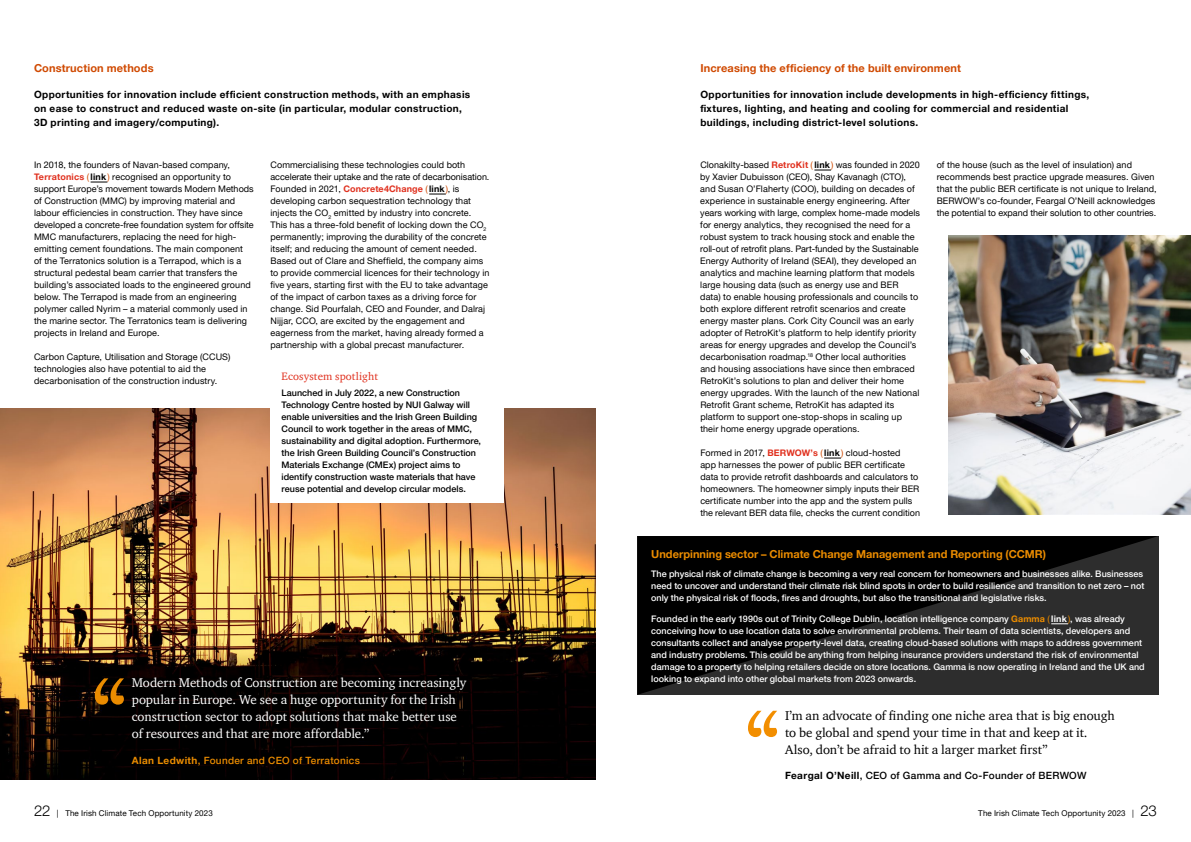
<style>
.page{position:relative;width:1191px;height:842px;background:#fff}
.page>*{position:absolute;margin:0;border:0;box-sizing:border-box;transform-origin:0 0}
.t1{font:97px "ITC Charter Com";color:#eb8c00}
.t2{font:97px "ITC Charter Com";color:#f28e00}
.t3{font:13px/17px "ITC Charter Com";letter-spacing:-.005em;color:#fff}
.t4{font:13px/17px "ITC Charter Com";letter-spacing:-.005em;color:#000}
.t5{font:700 11px "Helvetica Neue LT Pro";letter-spacing:.01em;color:#d04a02}
.t6{font:700 11px "Helvetica Neue LT Pro";color:#eb8c00}
.t7{font:11px "ITC Charter Com";letter-spacing:.01em;color:#e0301e}
.t8{font:700 10px/14px "Helvetica Neue LT Pro";letter-spacing:.035em;color:#000}
.t9{font:500 10px "Helvetica Neue LT Pro";letter-spacing:.03em;color:#000}
.t10{font:500 10px "Helvetica Neue LT Pro";letter-spacing:.03em;color:#eb8c00}
.t11{font:9px/12px "Helvetica Neue LT Pro";letter-spacing:.01em;color:#000}
.t12{font:500 9px/12px "Helvetica Neue LT Pro";color:#fff}
.t13{font:500 9px/12px "Helvetica Neue LT Pro";color:#000}
.t14{font:8px "Helvetica Neue LT Pro";letter-spacing:.015em;color:#000}
.s1{font-weight:700;color:#e0301e}
.s2{color:#d04a02}
.s3{font-weight:700}
.s4{font-weight:700;color:#eb8c00}
.s5{font-weight:400;color:#eb8c00}
.s6{font-weight:300;font-size:15px}
</style>
<div class="page">
<svg style="left:91px;top:182px;width:16px;height:1px"></svg>
<svg style="left:814px;top:170px;width:17px;height:1px"></svg>
<svg style="left:824px;top:458px;width:17px;height:1px"></svg>
<svg style="left:429px;top:194px;width:17px;height:1px"></svg>
<img style="left:0;top:408px;width:595px;height:372px">
<img style="left:948px;top:236px;width:243px;height:278px">
<div style="left:270px;top:362px;width:234px;height:141px;background:#fff"></div>
<div style="left:116px;top:648px;width:375px;height:129px;background:#000"></div>
<svg style="left:637px;top:536px;width:521px;height:159px;background:#161616"></svg>
<svg style="left:1051px;top:623px;width:17px;height:1px"></svg>
<p class="t5" style="left:34px;top:61px;width:121px">Construction methods</p>
<p class="t8" style="left:34px;top:87px;width:438px">Opportunities for innovation include efficient construction methods, with an emphasis on ease to construct and reduced waste on-site (in particular, modular construction,<br>3D printing and imagery/computing).</p>
<p class="t5" style="left:700px;top:61px;width:262px">Increasing the efficiency of the built environment</p>
<p class="t8" style="left:700px;top:87px;width:390px">Opportunities for innovation include developments in high-efficiency fittings, fixtures, lighting, and heating and cooling for commercial and residential buildings, including district-level solutions.</p>
<p class="t11" style="left:34px;top:159px;width:221px">In 2018, the founders of Navan-based company, <span class="s1">Terratonics</span> <span class="s2">(</span> <span class="s3">link</span><span class="s2">)</span> recognised an opportunity to support Europe’s movement towards Modern Methods of Construction (MMC) by improving material and labour efficiencies in construction. They have since developed a concrete-free foundation system for offsite MMC manufacturers, replacing the need for high&shy;emitting cement foundations. The main component<br>of the Terratonics solution is a Terrapod, which is a structural pedestal beam carrier that transfers the building’s associated loads to the engineered ground below. The Terrapod is made from an engineering polymer called Nyrim – a material commonly used in the marine sector. The Terratonics team is delivering projects in Ireland and Europe.</p>
<p class="t11" style="left:34px;top:351px;width:198px">Carbon Capture, Utilisation and Storage (CCUS) technologies also have potential to aid the decarbonisation of the construction industry.</p>
<p class="t11" style="left:270px;top:159px;width:220px">Commercialising these technologies could both accelerate their uptake and the rate of decarbonisation.<br>Founded in 2021, <span class="s1">Concrete4Change</span> <span class="s2">(</span> <span class="s3">link</span><span class="s2">)</span>, is developing carbon sequestration technology that injects the CO<sub>2</sub> emitted by industry into concrete.<br>This has a three-fold benefit of locking down the CO<sub>2 </sub>permanently; improving the durability of the concrete itself; and reducing the amount of cement needed.<br>Based out of Clare and Sheffield, the company aims to provide commercial licences for their technology in five years, starting first with the EU to take advantage of the impact of carbon taxes as a driving force for change. Sid Pourfalah, CEO and Founder, and Dalraj Nijjar, CCO, are excited by the engagement and eagerness from the market, having already formed a partnership with a global precast manufacturer.</p>
<p class="t11" style="left:936px;top:159px;width:221px">of the house (such as the level of insulation) and recommends best practice upgrade measures. Given that the public BER certificate is not unique to Ireland, BERWOW’s co-founder, Feargal O’Neill acknowledges the potential to expand their solution to other countries.</p>
<p class="t11" style="left:700px;top:159px;width:221px">Clonakilty-based <span class="s1">RetroKit</span> <span class="s2">(</span> <span class="s3">link</span><span class="s2">)</span> was founded in 2020 by Xavier Dubuisson (CEO), Shay Kavanagh (CTO), and Susan O’Flaherty (COO), building on decades of experience in sustainable energy engineering. After years working with large, complex home-made models for energy analytics, they recognised the need for a robust system to track housing stock and enable the roll-out of retrofit plans. Part-funded by the Sustainable Energy Authority of Ireland (SEAI), they developed an analytics and machine learning platform that models large housing data (such as energy use and BER data) to enable housing professionals and councils to both explore different retrofit scenarios and create energy master plans. Cork City Council was an early adopter of RetroKit’s platform to help identify priority areas for energy upgrades and develop the Council’s decarbonisation roadmap.<sup>18</sup> Other local authorities and housing associations have since then embraced RetroKit’s solutions to plan and deliver their home energy upgrades. With the launch of the new National Retrofit Grant scheme, RetroKit has adapted its platform to support one-stop-shops in scaling up their home energy upgrade operations.</p>
<p class="t11" style="left:700px;top:447px;width:221px">Formed in 2017, <span class="s1">BERWOW’s</span> <span class="s2">(</span> <span class="s3">link</span><span class="s2">)</span> cloud-hosted<br>app harnesses the power of public BER certificate data to provide retrofit dashboards and calculators to homeowners. The homeowner simply inputs their BER certificate number into the app and the system pulls the relevant BER data file, checks the current condition</p>
<p class="t7" style="left:281px;top:370px;width:98px">Ecosystem spotlight</p>
<p class="t13" style="left:281px;top:387px;width:201px">Launched in July 2022, a new Construction Technology Centre hosted by NUI Galway will enable universities and the Irish Green Building Council to work together in the areas of MMC, sustainability and digital adoption. Furthermore, the Irish Green Building Council’s Construction Materials Exchange (CMEx) project aims to identify construction waste materials that have reuse potential and develop circular models.</p>
<h2 class="t3" style="left:132px;top:674px;width:336px">Modern Methods of Construction are becoming increasingly popular in Europe. We see a huge opportunity for the Irish construction sector to adopt solutions that make better use of resources and that are more affordable.”</h2>
<p class="t10" style="left:132px;top:754px;width:229px"><span class="s3">Alan Ledwith</span>, Founder and CEO of Terratonics</p>
<h1 class="t1" style="left:91px;top:655px;width:37px">‘‘</h1>
<p class="t6" style="left:651px;top:548px;width:396px">Underpinning sector – Climate Change Management and Reporting (CCMR)</p>
<p class="t12" style="left:651px;top:568px;width:495px">The physical risk of climate change is becoming a very real concern for homeowners and businesses alike. Businesses need to uncover and understand their climate risk blind spots in order to build resilience and transition to net zero – not only the physical risk of floods, fires and droughts, but also the transitional and legislative risks.</p>
<p class="t12" style="left:651px;top:612px;width:495px">Founded in the early 1990s out of Trinity College Dublin, location intelligence company <span class="s4">Gamma</span> <span class="s5">(</span> <span class="s3">link</span><span class="s5">)</span>, was already conceiving how to use location data to solve environmental problems. Their team of data scientists, developers and consultants collect and analyse property-level data, creating cloud-based solutions with maps to address government and industry problems. This could be anything from helping insurance providers understand the risk of environmental damage to a property to helping retailers decide on store locations. Gamma is now operating in Ireland and the UK and looking to expand into other global markets from 2023 onwards.</p>
<h2 class="t4" style="left:785px;top:706px;width:331px">I’m an advocate of finding one niche area that is big enough to be global and spend your time in that and keep at it.<br>Also, don’t be afraid to hit a larger market first”</h2>
<p class="t9" style="left:785px;top:769px;width:303px"><span class="s3">Feargal O’Neill</span>, CEO of Gamma and Co-Founder of BERWOW</p>
<h1 class="t2" style="left:744px;top:687px;width:37px">‘‘</h1>
<p class="t14" style="left:34px;top:808px;width:180px"><span class="s6">22</span> | The Irish Climate Tech Opportunity 2023</p>
<p class="t14" style="left:978px;top:808px;width:180px">The Irish Climate Tech Opportunity 2023 | <span class="s6">23</span></p>
</div>
